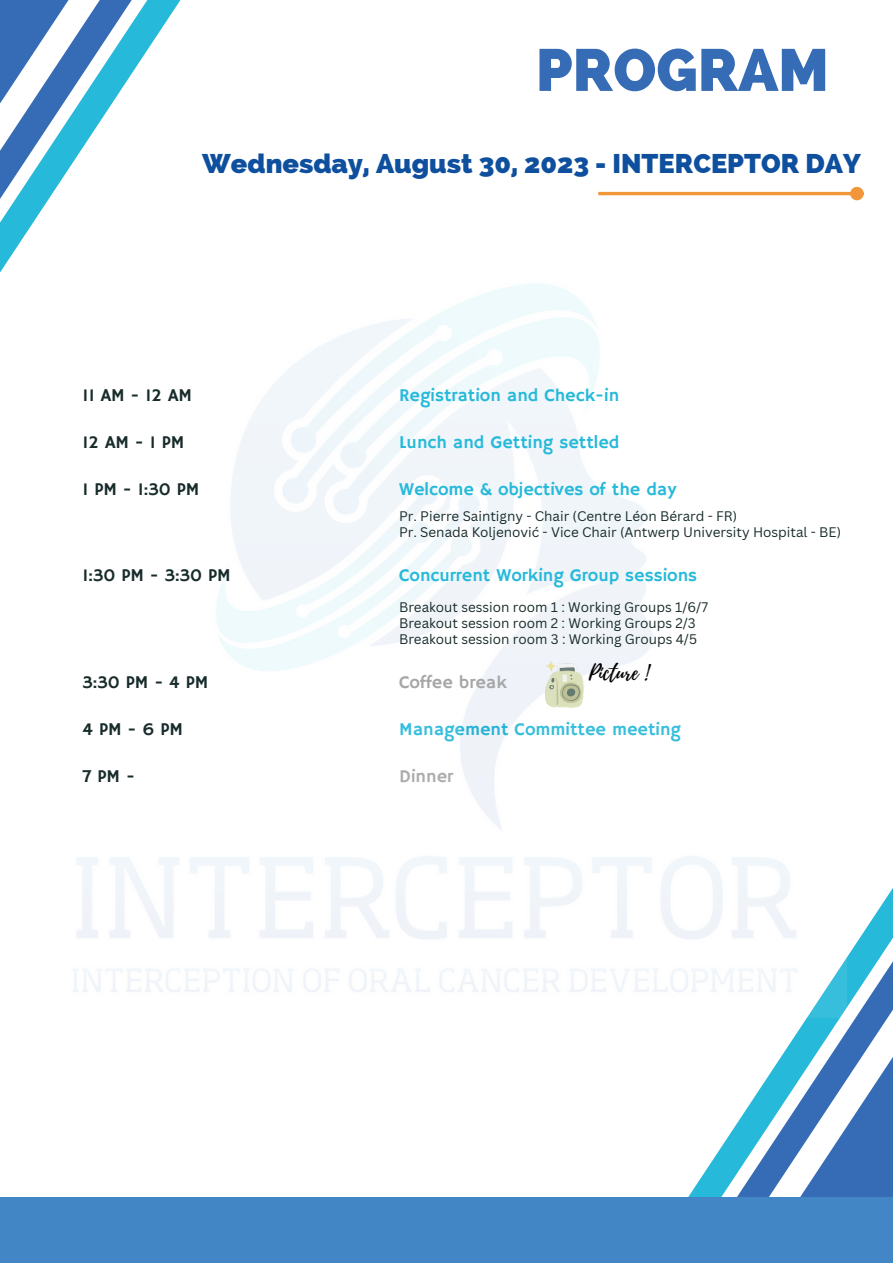
<style>
.page{position:relative;width:893px;height:1264px;background:#fff}
.page>*{position:absolute;margin:0;border:0;box-sizing:border-box;transform-origin:0 0}
.t1{font:800 59.25px "Raleway";color:#366cb5}
.t2{font:800 27.15px "Raleway";color:#0e4f9e}
.t3{font:21px "Playlist Script";color:#000}
.t4{font:18px "Hammersmith One";color:#26b9da}
.t5{font:18px "Hammersmith One";color:#182c2b}
.t6{font:18px "Hammersmith One";color:#a6a6a6}
.t7{font:13.5px "Canva Sans";color:#182c2b}
</style>
<div class="page">
<svg style="left:861px;top:889px;width:31px;height:46px"></svg>
<svg style="left:689px;top:935px;width:203px;height:261px"></svg>
<div style="left:0;top:1196px;width:892px;height:66px;background:#4386c5"></div>
<hr style="left:598px;top:192px;width:253px;height:3px;background:#f2963a">
<div style="left:851px;top:188px;width:10px;height:11px;background:#f2963a;border-radius:50%"></div>
<div style="left:850px;top:187px;width:13px;height:13px;border:3px solid #f2963a;border-radius:50%"></div>
<svg style="left:0;top:206px;width:44px;height:67px"></svg>
<svg style="left:0;top:0;width:181px;height:206px"></svg>
<img style="left:545px;top:661px;width:38px;height:46px">
<p class="t1" style="left:536px;top:35px;width:294px">PROGRAM</p>
<p class="t2" style="left:202px;top:147px;width:660px">Wednesday, August 30, 2023 - INTERCEPTOR DAY</p>
<p class="t5" style="left:83px;top:384px;width:111px">11 AM - 12 AM</p>
<p class="t5" style="left:82px;top:431px;width:103px">12 AM - 1 PM</p>
<p class="t5" style="left:82px;top:478px;width:118px">1 PM - 1:30 PM</p>
<p class="t5" style="left:82px;top:565px;width:150px">1:30 PM - 3:30 PM</p>
<p class="t5" style="left:82px;top:671px;width:127px">3:30 PM - 4 PM</p>
<p class="t5" style="left:83px;top:718px;width:102px">4 PM - 6 PM</p>
<p class="t5" style="left:83px;top:765px;width:54px">7 PM -</p>
<p class="t4" style="left:399px;top:384px;width:222px">Registration and Check-in</p>
<p class="t4" style="left:399px;top:431px;width:222px">Lunch and Getting settled</p>
<p class="t4" style="left:399px;top:478px;width:279px">Welcome &amp; objectives of the day</p>
<p class="t7" style="left:399px;top:507px;width:339px">Pr. Pierre Saintigny - Chair (Centre Léon Bérard - FR)</p>
<p class="t7" style="left:399px;top:522px;width:443px">Pr. Senada Koljenović - Vice Chair (Antwerp University Hospital - BE)</p>
<p class="t4" style="left:399px;top:565px;width:300px">Concurrent Working Group sessions</p>
<p class="t7" style="left:399px;top:597px;width:310px">Breakout session room 1 : Working Groups 1/6/7</p>
<p class="t7" style="left:399px;top:613px;width:298px">Breakout session room 2 : Working Groups 2/3</p>
<p class="t7" style="left:399px;top:629px;width:299px">Breakout session room 3 : Working Groups 4/5</p>
<p class="t3" style="left:588px;top:657px;width:62px">Picture !</p>
<p class="t6" style="left:399px;top:671px;width:109px">Coffee break</p>
<p class="t4" style="left:399px;top:718px;width:283px">Management Committee meeting</p>
<p class="t6" style="left:399px;top:765px;width:55px">Dinner</p>
</div>
